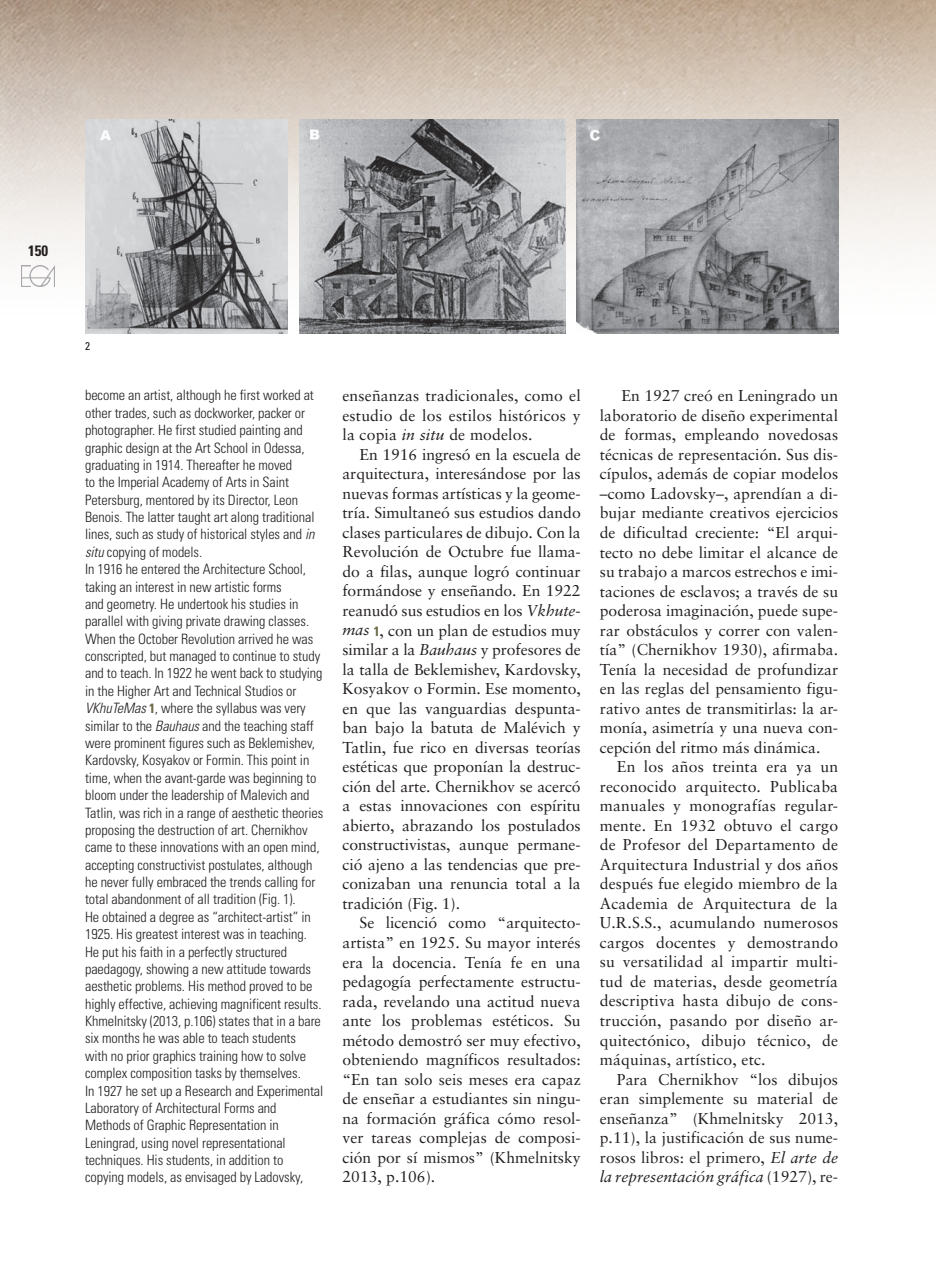
<style>
.page{position:relative;width:936px;height:1276px;background:#fff}
.page>*{position:absolute;margin:0;border:0;box-sizing:border-box;transform-origin:0 0}
.t1{font:15.75px/19.5px "Sabon";color:#231f20;text-align:justify}
.t2{font:700 condensed 15px "Univers";color:#231f20}
.t3{font:300 condensed 14.25px/17.4px "Univers";letter-spacing:-.005em;color:#231f20}
.PIES_DE_FOTO_INGLES{font:condensed 11.25px "Univers";color:#231f20}
.s1{font-style:italic}
.s2{font-weight:700;font-size:13.5px;color:#6d6a4a}
.s3{font-family:"Univers";font-weight:700;font-stretch:condensed;font-size:13.5px;color:#6d6a4a}
</style>
<div class="page">
<img style="left:0;top:0;width:935px;height:334px">
<img style="left:577px;top:119px;width:261px;height:215px">
<img style="left:299px;top:119px;width:267px;height:215px">
<img style="left:85px;top:119px;width:203px;height:215px">
<img style="left:22px;top:265px;width:33px;height:21px">
<p class="t2" style="left:28px;top:242px;width:21px">150</p>
<p class="PIES_DE_FOTO_INGLES" style="left:85px;top:338px;width:6px">2</p>
<p class="t3" style="left:85px;top:387px;width:231px">become an artist, although he first worked at other trades, such as dockworker, packer or photographer. He first studied painting and graphic design at the Art School in Odessa, graduating in 1914. Thereafter he moved<br>to the Imperial Academy of Arts in Saint Petersburg, mentored by its Director, Leon Benois. The latter taught art along traditional lines, such as study of historical styles and <span class="s1">in situ</span> copying of models.</p>
<p class="t3" style="left:85px;top:560px;width:240px">In 1916 he entered the Architecture School, taking an interest in new artistic forms<br>and geometry. He undertook his studies in parallel with giving private drawing classes.<br>When the October Revolution arrived he was conscripted, but managed to continue to study and to teach. In 1922 he went back to studying in the Higher Art and Technical Studios or <span class="s1">VKhuTeMas</span> <span class="s2">1</span>, where the syllabus was very similar to the <span class="s1">Bauhaus</span> and the teaching staff were prominent figures such as Beklemishev, Kardovsky, Kosyakov or Formin. This point in time, when the avant-garde was beginning to bloom under the leadership of Malevich and Tatlin, was rich in a range of aesthetic theories proposing the destruction of art. Chernikhov came to these innovations with an open mind, accepting constructivist postulates, although he never fully embraced the trends calling for total abandonment of all tradition (Fig. 1).</p>
<p class="t3" style="left:85px;top:908px;width:238px">He obtained a degree as “architect-artist” in 1925. His greatest interest was in teaching.<br>He put his faith in a perfectly structured paedagogy, showing a new attitude towards aesthetic problems. His method proved to be highly effective, achieving magnificent results.<br>Khmelnitsky (2013, p.106) states that in a bare six months he was able to teach students with no prior graphics training how to solve complex composition tasks by themselves.</p>
<p class="t3" style="left:85px;top:1081px;width:240px">In 1927 he set up a Research and Experimental Laboratory of Architectural Forms and Methods of Graphic Representation in Leningrad, using novel representational techniques. His students, in addition to copying models, as envisaged by Ladovsky,</p>
<p class="t1" style="left:342px;top:386px;width:240px">enseñanzas tradicionales, como el estudio de los estilos históricos y la copia <span class="s1">in situ</span> de modelos.</p>
<p class="t1" style="left:342px;top:444px;width:240px;text-indent:17px">En 1916 ingresó en la escuela de arquitectura, interesándose por las nuevas formas artísticas y la geome&shy;tría. Simultaneó sus estudios dando clases particulares de dibujo. Con la Revolución de Octubre fue llama&shy;do a filas, aunque logró continuar formándose y enseñando. En 1922 reanudó sus estudios en los <span class="s1">Vkhute&shy;mas</span> <span class="s3">1</span>, con un plan de estudios muy similar a la <span class="s1">Bauhaus</span> y profesores de la talla de Beklemishev, Kardovsky, Kosyakov o Formin. Ese momento, en que las vanguardias despunta&shy;ban bajo la batuta de Malévich y Tatlin, fue rico en diversas teorías estéticas que proponían la destruc&shy;ción del arte. Chernikhov se acercó a estas innovaciones con espíritu abierto, abrazando los postulados constructivistas, aunque permane&shy;ció ajeno a las tendencias que pre&shy;conizaban una renuncia total a la tradición (Fig. 1).</p>
<p class="t1" style="left:342px;top:913px;width:240px;text-indent:17px">Se licenció como “arquitecto&shy;artista” en 1925. Su mayor interés era la docencia. Tenía fe en una pedagogía perfectamente estructu&shy;rada, revelando una actitud nueva ante los problemas estéticos. Su método demostró ser muy efectivo, obteniendo magníficos resultados: “En tan solo seis meses era capaz de enseñar a estudiantes sin ningu&shy;na formación gráfica cómo resol&shy;ver tareas complejas de composi&shy;ción por sí mismos” (Khmelnitsky 2013, p.106).</p>
<p class="t1" style="left:600px;top:386px;width:240px;text-indent:22px">En 1927 creó en Leningrado un laboratorio de diseño experimental de formas, empleando novedosas técnicas de representación. Sus dis&shy;cípulos, además de copiar modelos –como Ladovsky–, aprendían a di&shy;bujar mediante creativos ejercicios de dificultad creciente: “El arqui&shy;tecto no debe limitar el alcance de su trabajo a marcos estrechos e imi&shy;taciones de esclavos; a través de su poderosa imaginación, puede supe&shy;rar obstáculos y correr con valen&shy;tía” (Chernikhov 1930), afirmaba.<br>Tenía la necesidad de profundizar en las reglas del pensamiento figu&shy;rativo antes de transmitirlas: la ar&shy;monía, asimetría y una nueva con&shy;cepción del ritmo más dinámica.</p>
<p class="t1" style="left:600px;top:757px;width:240px;text-indent:17px">En los años treinta era ya un reconocido arquitecto. Publicaba manuales y monografías regular&shy;mente. En 1932 obtuvo el cargo de Profesor del Departamento de Arquitectura Industrial y dos años después fue elegido miembro de la Academia de Arquitectura de la U.R.S.S., acumulando numerosos cargos docentes y demostrando su versatilidad al impartir multi&shy;tud de materias, desde geometría descriptiva hasta dibujo de cons&shy;trucción, pasando por diseño ar&shy;quitectónico, dibujo técnico, de máquinas, artístico, etc.</p>
<p class="t1" style="left:600px;top:1069px;width:240px;text-indent:17px">Para Chernikhov “los dibujos eran simplemente su material de enseñanza” (Khmelnitsky 2013, p.11), la justificación de sus nume&shy;rosos libros: el primero, <span class="s1">El arte de la representación gráfica</span> (1927), re-</p>
</div>
